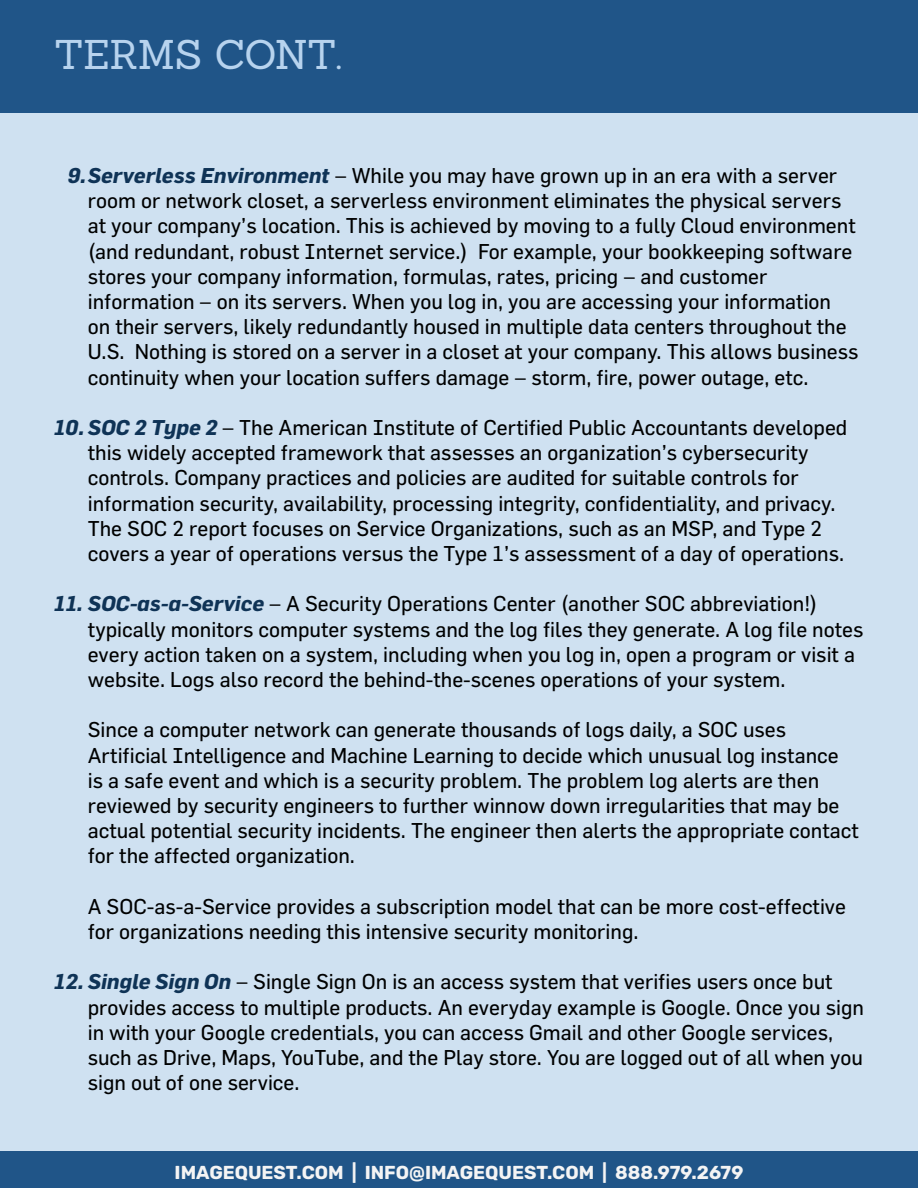
<style>
.page{position:relative;width:918px;height:1188px;background:#fff}
.page>*{position:absolute;margin:0;border:0;box-sizing:border-box;transform-origin:0 0}
.t1{font:40.5px "Sanchez";letter-spacing:-.015em;color:#b7d3ee}
.t2{font:21px/25.2px "Flama";color:#000101}
.t3{font:700 18.75px "Rubik";color:#f4f4f4}
.s1{font-weight:700;font-style:italic;color:#0f3356}
</style>
<div class="page">
<div style="left:0;top:83px;width:918px;height:1091px;background:#cfe1f1"></div>
<div style="left:0;top:1152px;width:918px;height:36px;background:#205588"></div>
<div style="left:0;top:0;width:918px;height:112px;background:#205588"></div>
<h1 class="t1" style="left:54px;top:28px;width:289px">TERMS CONT.</h1>
<p class="t2" style="left:88px;top:162px;width:772px;text-indent:-20px"><span class="s1">9.Serverless Environment</span> – While you may have grown up in an era with a server room or network closet, a serverless environment eliminates the physical servers at your company’s location. This is achieved by moving to a fully Cloud environment (and redundant, robust Internet service.) For example, your bookkeeping software stores your company information, formulas, rates, pricing – and customer information – on its servers. When you log in, you are accessing your information on their servers, likely redundantly housed in multiple data centers throughout the U.S. Nothing is stored on a server in a closet at your company. This allows business continuity when your location suffers damage – storm, fire, power outage, etc.</p>
<p class="t2" style="left:88px;top:414px;width:761px;text-indent:-34px"><span class="s1">10. SOC 2 Type 2</span> – The American Institute of Certified Public Accountants developed this widely accepted framework that assesses an organization’s cybersecurity controls. Company practices and policies are audited for suitable controls for information security, availability, processing integrity, confidentiality, and privacy.<br>The SOC 2 report focuses on Service Organizations, such as an MSP, and Type 2 covers a year of operations versus the Type 1’s assessment of a day of operations.</p>
<p class="t2" style="left:88px;top:591px;width:777px;text-indent:-34px"><span class="s1">11. SOC-as-a-Service</span> – A Security Operations Center (another SOC abbreviation!) typically monitors computer systems and the log files they generate. A log file notes every action taken on a system, including when you log in, open a program or visit a website. Logs also record the behind-the-scenes operations of your system.</p>
<p class="t2" style="left:88px;top:717px;width:773px">Since a computer network can generate thousands of logs daily, a SOC uses Artificial Intelligence and Machine Learning to decide which unusual log instance is a safe event and which is a security problem. The problem log alerts are then reviewed by security engineers to further winnow down irregularities that may be actual potential security incidents. The engineer then alerts the appropriate contact for the affected organization.</p>
<p class="t2" style="left:88px;top:893px;width:760px">A SOC-as-a-Service provides a subscription model that can be more cost-effective for organizations needing this intensive security monitoring.</p>
<p class="t2" style="left:88px;top:969px;width:778px;text-indent:-34px"><span class="s1">12. Single Sign On</span> – Single Sign On is an access system that verifies users once but provides access to multiple products. An everyday example is Google. Once you sign in with your Google credentials, you can access Gmail and other Google services, such as Drive, Maps, YouTube, and the Play store. You are logged out of all when you sign out of one service.</p>
<p class="t3" style="left:175px;top:1161px;width:570px">IMAGEQUEST.COM | INFO@IMAGEQUEST.COM | 888.979.2679</p>
</div>
